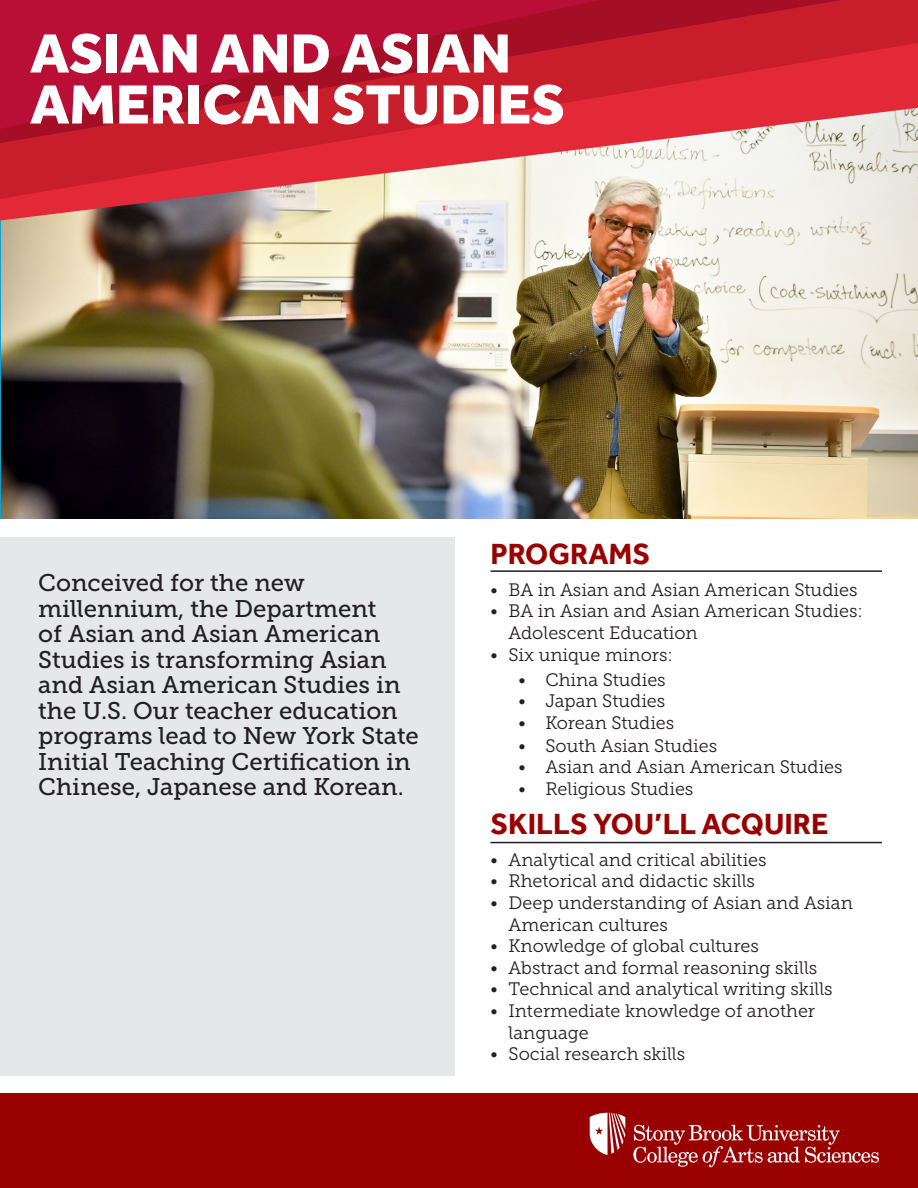
<style>
.page{position:relative;width:918px;height:1188px;background:#fff}
.page>*{position:absolute;margin:0;border:0;box-sizing:border-box;transform-origin:0 0}
.t1{font:800 57px "Effra";color:#fff}
.t2{font:700 30px "Effra";color:#900}
.t3{font:24px/25.5px "Museo Slab 500";color:#231f20}
.t4{font:18px/21.6px "Museo Slab 300";color:#231f20}
</style>
<div class="page">
<img style="left:1px;top:221px;width:917px;height:298px">
<div style="left:0;top:537px;width:454px;height:539px;background:#e6e7e9"></div>
<img style="left:0;top:199px;width:918px;height:22px">
<svg style="left:0;top:0;width:918px;height:199px;background:#e28789"></svg>
<svg style="left:0;top:0;width:842px;height:143px;background:#c21c33"></svg>
<div style="left:0;top:1094px;width:918px;height:94px;background:#900"></div>
<svg style="left:633px;top:1125px;width:246px;height:42px"></svg>
<svg style="left:590px;top:1113px;width:35px;height:42px"></svg>
<hr style="left:490px;top:570px;width:392px;height:2px;background:#231f20">
<hr style="left:490px;top:842px;width:392px;height:1px;background:#231f20">
<p class="t1" style="left:30px;top:20px;width:483px">ASIAN AND ASIAN</p>
<p class="t1" style="left:30px;top:71px;width:536px">AMERICAN STUDIES</p>
<p class="t3" style="left:38px;top:570px;width:382px">Conceived for the new millennium, the Department<br>of Asian and Asian American<br>Studies is transforming Asian and Asian American Studies in the U.S. Our teacher education programs lead to New York State<br>Initial Teaching Certification in<br>Chinese, Japanese and Korean.</p>
<p class="t2" style="left:490px;top:536px;width:161px">PROGRAMS</p>
<p class="t4" style="left:490px;top:579px;width:368px">• BA in Asian and Asian American Studies</p>
<p class="t4" style="left:508px;top:601px;width:356px;text-indent:-18px">• BA in Asian and Asian American Studies:<br>Adolescent Education</p>
<p class="t4" style="left:490px;top:644px;width:184px">• Six unique minors:</p>
<p class="t4" style="left:518px;top:669px;width:149px">• China Studies</p>
<p class="t4" style="left:518px;top:691px;width:148px">• Japan Studies</p>
<p class="t4" style="left:518px;top:712px;width:157px">• Korean Studies</p>
<p class="t4" style="left:518px;top:735px;width:200px">• South Asian Studies</p>
<p class="t4" style="left:518px;top:757px;width:326px">• Asian and Asian American Studies</p>
<p class="t4" style="left:518px;top:778px;width:177px">• Religious Studies</p>
<p class="t2" style="left:490px;top:806px;width:339px">SKILLS YOU’LL ACQUIRE</p>
<p class="t4" style="left:490px;top:849px;width:278px">• Analytical and critical abilities</p>
<p class="t4" style="left:490px;top:871px;width:266px">• Rhetorical and didactic skills</p>
<p class="t4" style="left:508px;top:892px;width:346px;text-indent:-18px">• Deep understanding of Asian and Asian<br>American cultures</p>
<p class="t4" style="left:490px;top:935px;width:270px">• Knowledge of global cultures</p>
<p class="t4" style="left:490px;top:957px;width:328px">• Abstract and formal reasoning skills</p>
<p class="t4" style="left:490px;top:979px;width:344px">• Technical and analytical writing skills</p>
<p class="t4" style="left:508px;top:1000px;width:308px;text-indent:-18px">• Intermediate knowledge of another language</p>
<p class="t4" style="left:490px;top:1043px;width:196px">• Social research skills</p>
</div>
